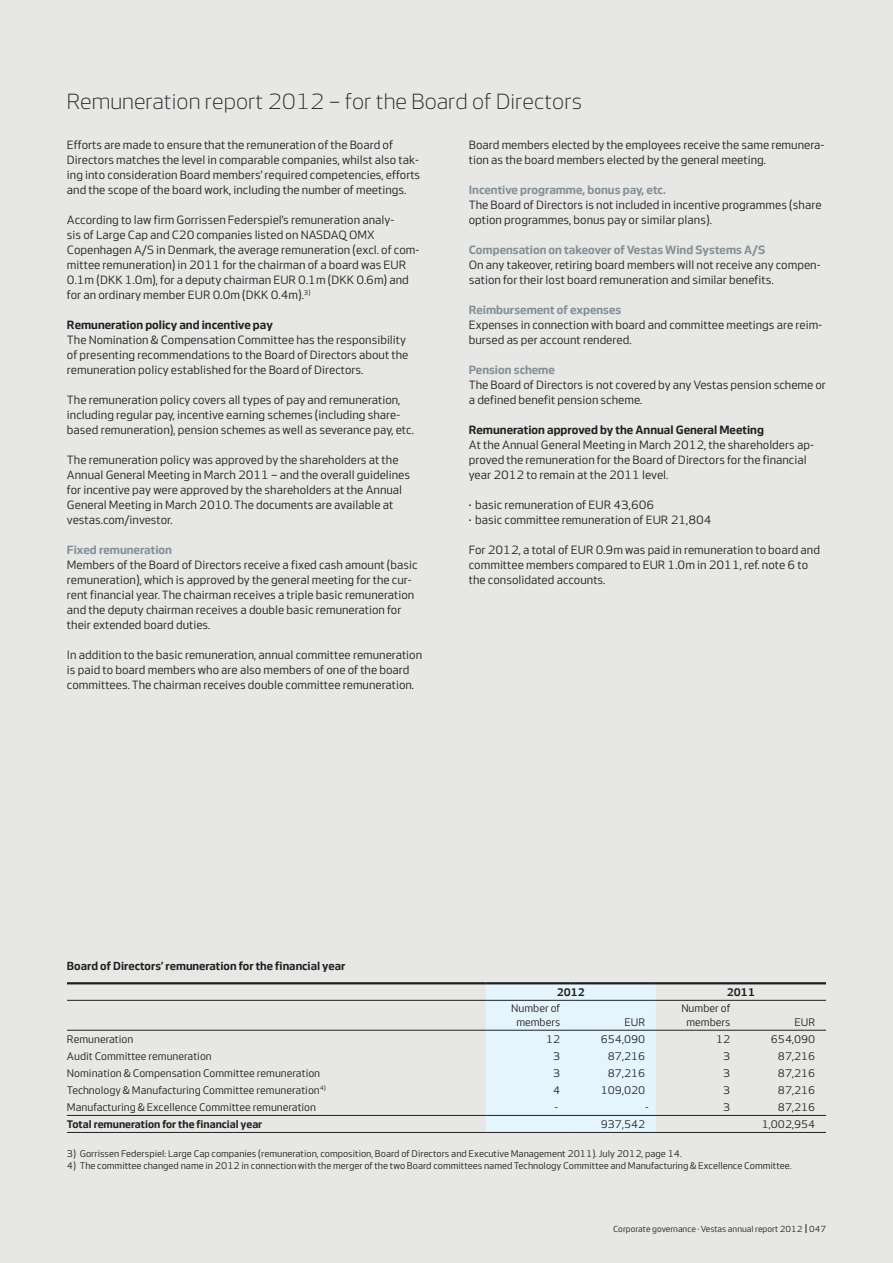
<style>
.page{position:relative;width:893px;height:1263px;background:#e7e7e5}
.page>*{position:absolute;margin:0;border:0;box-sizing:border-box;transform-origin:0 0}
.t1{font:22.5px "Vestas Sans Headline";color:#231f20}
.t2{font:12.3px/15px "Vestas Sans";color:#231f20}
.t3{font:600 12.3px "Vestas Sans";color:#838e97}
.t4{font:600 12.3px "Vestas Sans";color:#231f20}
.t5{font:600 12px "Vestas Sans";color:#231f20}
.t6{font:11.25px/13.8px "Vestas Sans";color:#231f20;text-align:center}
.t7{font:600 11.25px "Vestas Sans";color:#231f20}
.t8{font:9.9px "Vestas Sans";color:#231f20}
.t9{font:9px "Vestas Sans";color:#231f20}
.s1{font-weight:500}
</style>
<div class="page">
<div style="left:486px;top:984px;width:170px;height:148px;background:#e4f5fd"></div>
<hr style="left:67px;top:982px;width:419px;height:2px;background:#231f20">
<hr style="left:67px;top:1000px;width:419px;height:1px;background:#231f20">
<hr style="left:486px;top:982px;width:85px;height:2px;background:#231f20">
<hr style="left:571px;top:982px;width:85px;height:2px;background:#231f20">
<hr style="left:656px;top:982px;width:85px;height:2px;background:#231f20">
<hr style="left:741px;top:982px;width:85px;height:2px;background:#231f20">
<hr style="left:486px;top:1000px;width:85px;height:1px;background:#231f20">
<hr style="left:571px;top:1000px;width:85px;height:1px;background:#231f20">
<hr style="left:656px;top:1000px;width:85px;height:1px;background:#231f20">
<hr style="left:741px;top:1000px;width:85px;height:1px;background:#231f20">
<hr style="left:67px;top:1030px;width:419px;height:1px;background:#231f20">
<hr style="left:486px;top:1030px;width:85px;height:1px;background:#231f20">
<hr style="left:571px;top:1030px;width:85px;height:1px;background:#231f20">
<hr style="left:656px;top:1030px;width:85px;height:1px;background:#231f20">
<hr style="left:741px;top:1030px;width:85px;height:1px;background:#231f20">
<hr style="left:67px;top:1115px;width:419px;height:1px;background:#231f20">
<hr style="left:486px;top:1115px;width:85px;height:1px;background:#231f20">
<hr style="left:571px;top:1115px;width:85px;height:1px;background:#231f20">
<hr style="left:656px;top:1115px;width:85px;height:1px;background:#231f20">
<hr style="left:741px;top:1115px;width:85px;height:1px;background:#231f20">
<hr style="left:656px;top:1132px;width:85px;height:1px;background:#231f20">
<hr style="left:741px;top:1132px;width:85px;height:1px;background:#231f20">
<hr style="left:67px;top:1132px;width:419px;height:1px;background:#231f20">
<hr style="left:486px;top:1132px;width:85px;height:1px;background:#231f20">
<hr style="left:571px;top:1132px;width:85px;height:1px;background:#231f20">
<h1 class="t1" style="left:67px;top:90px;width:517px">Remuneration report 2012 – for the Board of Directors</h1>
<p class="t2" style="left:67px;top:137px;width:355px">Efforts are made to ensure that the remuneration of the Board of Directors matches the level in comparable companies, whilst also tak&shy;ing into consideration Board members’ required competencies, efforts and the scope of the board work, including the number of meetings.</p>
<p class="t2" style="left:67px;top:212px;width:354px">According to law firm Gorrissen Federspiel’s remuneration analy-<br>sis of Large Cap and C20 companies listed on NASDAQ OMX Copenhagen A/S in Denmark, the average remuneration (excl. of com&shy;mittee remuneration) in 2011 for the chairman of a board was EUR 0.1m (DKK 1.0m), for a deputy chairman EUR 0.1m (DKK 0.6m) and for an ordinary member EUR 0.0m (DKK 0.4m).<sup>3)</sup></p>
<p class="t4" style="left:67px;top:318px;width:207px">Remuneration policy and incentive pay</p>
<p class="t2" style="left:67px;top:332px;width:343px">The Nomination &amp; Compensation Committee has the responsibility of presenting recommendations to the Board of Directors about the remuneration policy established for the Board of Directors.</p>
<p class="t2" style="left:67px;top:392px;width:348px">The remuneration policy covers all types of pay and remuneration, including regular pay, incentive earning schemes (including share&shy;based remuneration), pension schemes as well as severance pay, etc.</p>
<p class="t2" style="left:67px;top:452px;width:345px">The remuneration policy was approved by the shareholders at the Annual General Meeting in March 2011 – and the overall guidelines for incentive pay were approved by the shareholders at the Annual General Meeting in March 2010. The documents are available at vestas.com/investor.</p>
<p class="t3" style="left:67px;top:543px;width:106px">Fixed remuneration</p>
<p class="t2" style="left:67px;top:557px;width:352px">Members of the Board of Directors receive a fixed cash amount (basic remuneration), which is approved by the general meeting for the cur&shy;rent financial year. The chairman receives a triple basic remuneration and the deputy chairman receives a double basic remuneration for their extended board duties.</p>
<p class="t2" style="left:67px;top:647px;width:357px">In addition to the basic remuneration, annual committee remuneration is paid to board members who are also members of one of the board committees. The chairman receives double committee remuneration.</p>
<p class="t2" style="left:469px;top:137px;width:357px">Board members elected by the employees receive the same remunera&shy;tion as the board members elected by the general meeting.</p>
<p class="t3" style="left:469px;top:183px;width:199px">Incentive programme, bonus pay, etc.</p>
<p class="t2" style="left:469px;top:197px;width:354px">The Board of Directors is not included in incentive programmes (share option programmes, bonus pay or similar plans).</p>
<p class="t3" style="left:469px;top:243px;width:298px">Compensation on takeover of Vestas Wind Systems A/S</p>
<p class="t2" style="left:469px;top:257px;width:353px">On any takeover, retiring board members will not receive any compen&shy;sation for their lost board remuneration and similar benefits.</p>
<p class="t3" style="left:469px;top:303px;width:154px">Reimbursement of expenses</p>
<p class="t2" style="left:469px;top:317px;width:355px">Expenses in connection with board and committee meetings are reim&shy;bursed as per account rendered.</p>
<p class="t3" style="left:469px;top:363px;width:88px">Pension scheme</p>
<p class="t2" style="left:469px;top:377px;width:359px">The Board of Directors is not covered by any Vestas pension scheme or a defined benefit pension scheme.</p>
<p class="t4" style="left:469px;top:423px;width:297px">Remuneration approved by the Annual General Meeting</p>
<p class="t2" style="left:469px;top:437px;width:347px">At the Annual General Meeting in March 2012, the shareholders ap&shy;proved the remuneration for the Board of Directors for the financial year 2012 to remain at the 2011 level.</p>
<p class="t2" style="left:469px;top:497px;width:244px"><span class="s1">·</span> basic remuneration of EUR 43,606<br><span class="s1">·</span> basic committee remuneration of EUR 21,804</p>
<p class="t2" style="left:469px;top:542px;width:353px">For 2012, a total of EUR 0.9m was paid in remuneration to board and committee members compared to EUR 1.0m in 2011, ref. note 6 to the consolidated accounts.</p>
<p class="t5" style="left:67px;top:959px;width:280px">Board of Directors’ remuneration for the financial year</p>
<p class="t7" style="left:557px;top:986px;width:30px">2012</p>
<p class="t7" style="left:727px;top:986px;width:30px">2011</p>
<p class="t6" style="left:511px;top:1001px;width:51px">Number of members</p>
<p class="t6" style="left:681px;top:1001px;width:51px">Number of members</p>
<p class="t6" style="left:624px;top:1015px;width:22px">EUR</p>
<p class="t6" style="left:795px;top:1015px;width:22px">EUR</p>
<p class="t6" style="left:67px;top:1032px;width:68px">Remuneration</p>
<p class="t6" style="left:546px;top:1032px;width:16px">12</p>
<p class="t6" style="left:601px;top:1032px;width:46px">654,090</p>
<p class="t6" style="left:716px;top:1032px;width:16px">12</p>
<p class="t6" style="left:771px;top:1032px;width:46px">654,090</p>
<p class="t6" style="left:67px;top:1049px;width:146px">Audit Committee remuneration</p>
<p class="t6" style="left:553px;top:1049px;width:9px">3</p>
<p class="t6" style="left:608px;top:1049px;width:39px">87,216</p>
<p class="t6" style="left:723px;top:1049px;width:9px">3</p>
<p class="t6" style="left:778px;top:1049px;width:39px">87,216</p>
<p class="t6" style="left:67px;top:1066px;width:255px">Nomination &amp; Compensation Committee remuneration</p>
<p class="t6" style="left:553px;top:1066px;width:9px">3</p>
<p class="t6" style="left:608px;top:1066px;width:39px">87,216</p>
<p class="t6" style="left:723px;top:1066px;width:9px">3</p>
<p class="t6" style="left:778px;top:1066px;width:39px">87,216</p>
<p class="t6" style="left:67px;top:1083px;width:260px">Technology &amp; Manufacturing Committee remuneration<sup>4)</sup></p>
<p class="t6" style="left:553px;top:1083px;width:9px">4</p>
<p class="t6" style="left:601px;top:1083px;width:46px">109,020</p>
<p class="t6" style="left:723px;top:1083px;width:9px">3</p>
<p class="t6" style="left:778px;top:1083px;width:39px">87,216</p>
<p class="t6" style="left:67px;top:1100px;width:251px">Manufacturing &amp; Excellence Committee remuneration</p>
<p class="t6" style="left:554px;top:1100px;width:5px">-</p>
<p class="t6" style="left:645px;top:1100px;width:5px">-</p>
<p class="t6" style="left:723px;top:1100px;width:9px">3</p>
<p class="t6" style="left:778px;top:1100px;width:39px">87,216</p>
<p class="t7" style="left:67px;top:1118px;width:197px">Total remuneration for the financial year</p>
<p class="t6" style="left:601px;top:1117px;width:46px">937,542</p>
<p class="t6" style="left:762px;top:1117px;width:55px">1,002,954</p>
<p class="t8" style="left:67px;top:1148px;width:616px">3) Gorrissen Federspiel: Large Cap companies (remuneration, composition, Board of Directors and Executive Management 2011). July 2012, page 14.</p>
<p class="t8" style="left:67px;top:1160px;width:726px">4) The committee changed name in 2012 in connection with the merger of the two Board committees named Technology Committee and Manufacturing &amp; Excellence Committee.</p>
<p class="t9" style="left:613px;top:1224px;width:215px">Corporate governance · Vestas annual report 2012 047</p>
</div>
